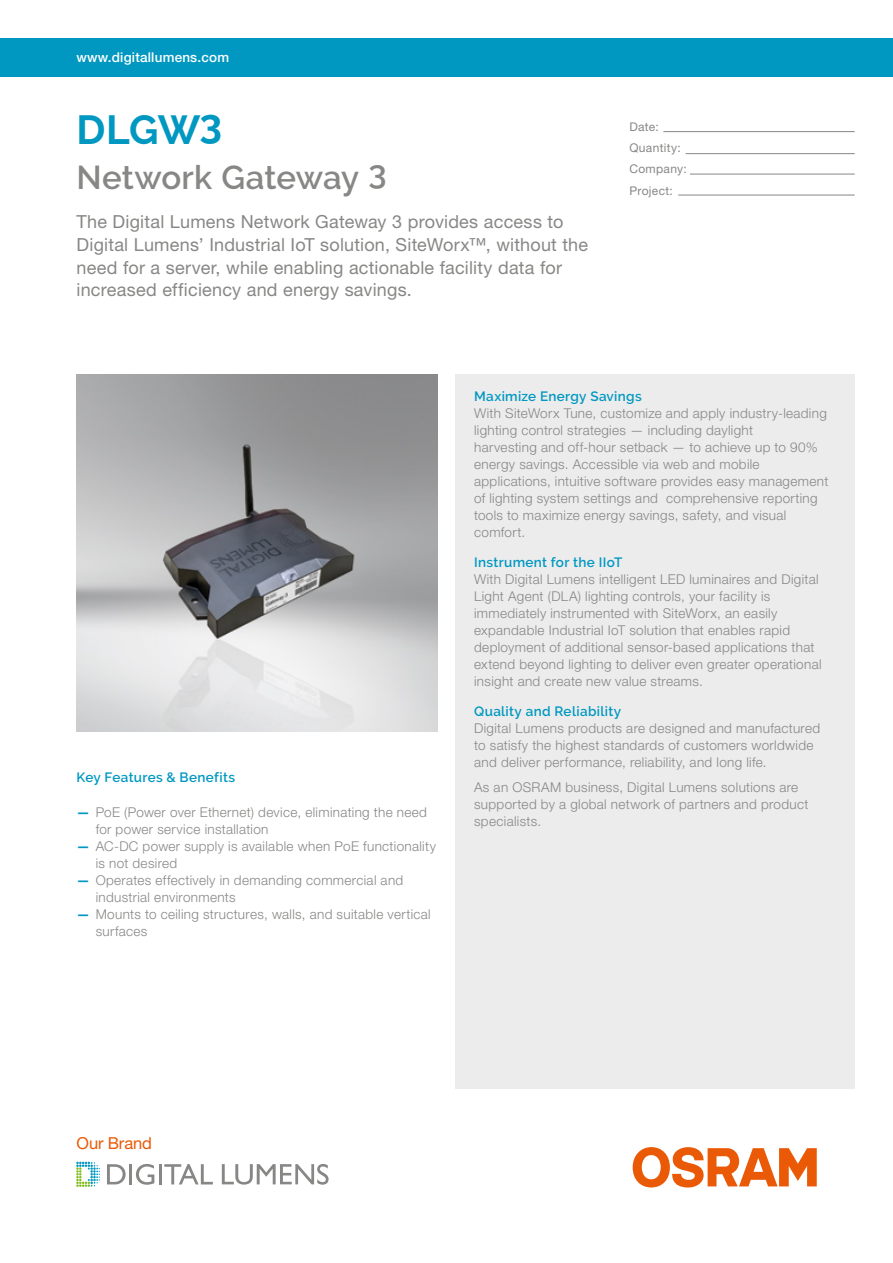
<style>
.page{position:relative;width:893px;height:1263px;background:#fff}
.page>*{position:absolute;margin:0;border:0;box-sizing:border-box;transform-origin:0 0}
.t1{font:700 40.5px "Raleway";letter-spacing:-.015em;color:#0098c1}
.t2{font:600 33px "Raleway";color:#878786}
.t3{font:18px/22.6px "Helvetica Neue LT Std";letter-spacing:.01em;color:#878786}
.t4{font:16.5px "Helvetica Neue LT Pro";letter-spacing:-.005em;color:#ea5a06}
.t5{font:300 13.5px/17px "Helvetica Neue LT Std";letter-spacing:.025em;color:#878786}
.t6{font:600 13.5px "Raleway";letter-spacing:.025em;color:#0098c1}
.t7{font:500 13.5px "Helvetica Neue LT Std";letter-spacing:.015em;color:#fff}
.t8{font:12px/21.3px "Helvetica Neue LT Pro";letter-spacing:.03em;color:#878786}
.s1{font-family:"Helvetica Neue LT Pro";font-weight:700;color:#0098c1}
</style>
<div class="page">
<div style="left:0;top:38px;width:893px;height:39px;background:#0098c1"></div>
<img style="left:77px;top:375px;width:361px;height:356px">
<div style="left:455px;top:374px;width:400px;height:715px;background:#ececed"></div>
<hr style="left:663px;top:131px;width:192px;height:1px;background:#878786">
<hr style="left:686px;top:153px;width:169px;height:1px;background:#878786">
<hr style="left:690px;top:174px;width:165px;height:1px;background:#878786">
<hr style="left:678px;top:195px;width:177px;height:1px;background:#878786">
<svg style="left:633px;top:1147px;width:184px;height:40px"></svg>
<svg style="left:107px;top:1164px;width:19px;height:20px"></svg>
<hr style="left:129px;top:1164px;width:3px;height:20px;background:#878786">
<svg style="left:136px;top:1164px;width:18px;height:21px"></svg>
<hr style="left:159px;top:1164px;width:3px;height:20px;background:#878786">
<svg style="left:164px;top:1164px;width:49px;height:20px"></svg>
<svg style="left:222px;top:1164px;width:107px;height:21px"></svg>
<svg style="left:76px;top:1162px;width:24px;height:25px"></svg>
<p class="t7" style="left:77px;top:49px;width:154px">www.digitallumens.com</p>
<h1 class="t1" style="left:77px;top:106px;width:147px">DLGW3</h1>
<h2 class="t2" style="left:77px;top:158px;width:311px">Network Gateway 3</h2>
<h3 class="t3" style="left:77px;top:210px;width:513px">The Digital Lumens Network Gateway 3 provides access to Digital Lumens’ Industrial IoT solution, SiteWorx™, without the need for a server, while enabling actionable facility data for increased efficiency and energy savings.</h3>
<p class="t8" style="left:629px;top:116px;width:59px">Date:<br>Quantity:<br>Company:<br>Project:</p>
<p class="t6" style="left:77px;top:770px;width:160px">Key Features &amp; Benefits</p>
<p class="t5" style="left:96px;top:803px;width:333px;text-indent:-19px"><span class="s1">—</span> PoE (Power over Ethernet) device, eliminating the need for power service installation</p>
<p class="t5" style="left:96px;top:837px;width:342px;text-indent:-19px"><span class="s1">—</span> AC-DC power supply is available when PoE functionality is not desired</p>
<p class="t5" style="left:96px;top:871px;width:309px;text-indent:-19px"><span class="s1">—</span> Operates effectively in demanding commercial and industrial environments</p>
<p class="t5" style="left:96px;top:905px;width:337px;text-indent:-19px"><span class="s1">—</span> Mounts to ceiling structures, walls, and suitable vertical surfaces</p>
<p class="t6" style="left:474px;top:388px;width:169px">Maximize Energy Savings</p>
<p class="t5" style="left:474px;top:404px;width:356px">With SiteWorx Tune, customize and apply industry-leading lighting control strategies — including daylight<br>harvesting and off-hour setback — to achieve up to 90% energy savings. Accessible via web and mobile applications, intuitive software provides easy management of lighting system settings and comprehensive reporting tools to maximize energy savings, safety, and visual comfort.</p>
<p class="t6" style="left:474px;top:554px;width:150px">Instrument for the IIoT</p>
<p class="t5" style="left:474px;top:570px;width:349px">With Digital Lumens intelligent LED luminaires and Digital Light Agent (DLA) lighting controls, your facility is immediately instrumented with SiteWorx, an easily expandable Industrial IoT solution that enables rapid deployment of additional sensor-based applications that extend beyond lighting to deliver even greater operational insight and create new value streams.</p>
<p class="t6" style="left:474px;top:703px;width:149px">Quality and Reliability</p>
<p class="t5" style="left:474px;top:719px;width:348px">Digital Lumens products are designed and manufactured to satisfy the highest standards of customers worldwide and deliver performance, reliability, and long life.</p>
<p class="t5" style="left:474px;top:778px;width:336px">As an OSRAM business, Digital Lumens solutions are supported by a global network of partners and product specialists.</p>
<p class="t4" style="left:77px;top:1133px;width:77px">Our Brand</p>
</div>
